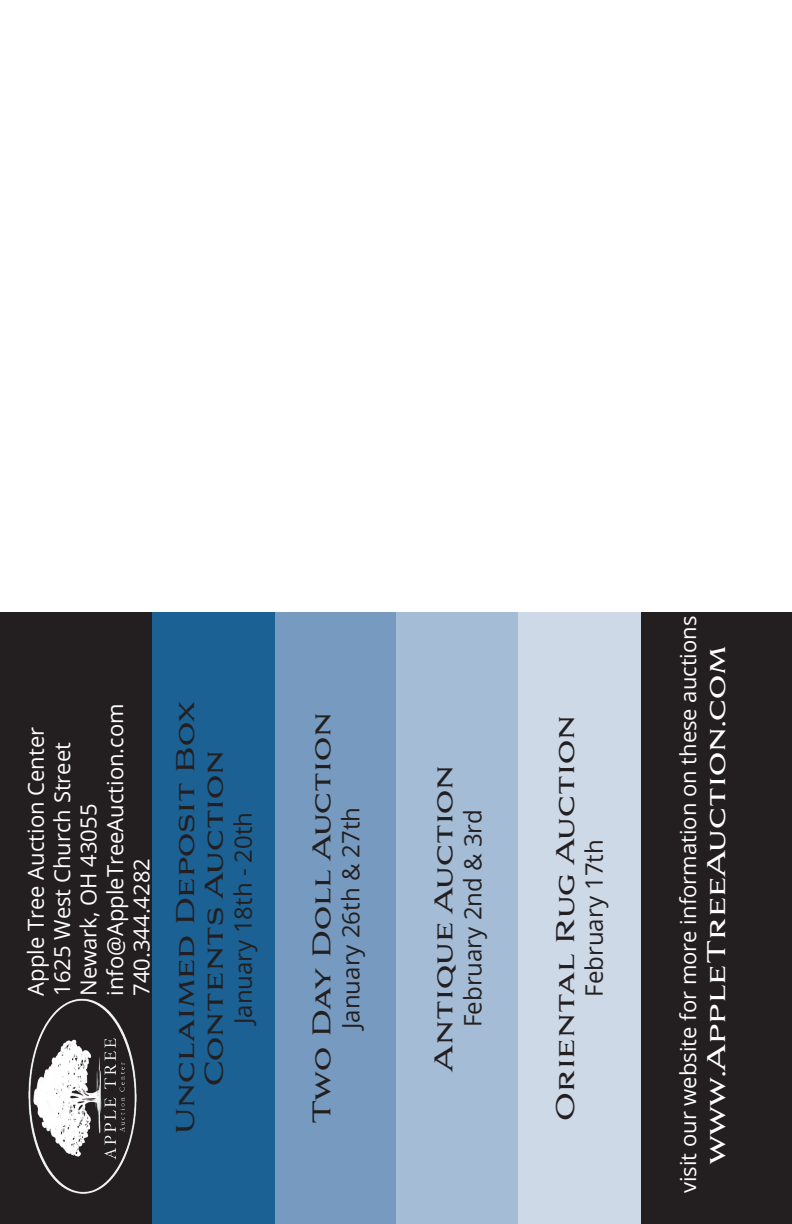
<style>
.page{position:relative;width:792px;height:1224px;background:#fff}
.page>*{position:absolute;margin:0;border:0;box-sizing:border-box;transform-origin:0 0}
.t1{font:24px/28.8px "Aviano Serif";color:#231f20;text-align:center}
.t2{font:24px "Open Sans";color:#231f20}
.t3{font:24px "Aviano Serif";color:#fff}
.t4{font:22px "Open Sans";color:#fff}
.s1{font-family:"Open Sans"}
</style>
<div class="page">
<div style="left:0;top:612px;width:792px;height:612px;background:#231f20"></div>
<div style="left:275px;top:612px;width:122px;height:612px;background:#779bc0"></div>
<div style="left:397px;top:612px;width:122px;height:612px;background:#a4bcd6"></div>
<div style="left:519px;top:612px;width:122px;height:612px;background:#ced9e7"></div>
<img style="left:28px;top:998px;width:109px;height:196px">
<div style="left:153px;top:612px;width:122px;height:612px;background:#1b6194"></div>
<p class="t4" style="left:21px;top:996px;width:270px;rotate:-90deg">Apple Tree Auction Center</p>
<p class="t4" style="left:47px;top:996px;width:255px;rotate:-90deg">1625 West Church Street</p>
<p class="t4" style="left:100px;top:996px;width:294px;rotate:-90deg">info@AppleTreeAuction.com</p>
<p class="t4" style="left:74px;top:996px;width:193px;rotate:-90deg">Newark, OH 43055</p>
<p class="t4" style="left:126px;top:996px;width:139px;rotate:-90deg">740.344.4282</p>
<p class="t1" style="left:172px;top:1134px;width:433px;rotate:-90deg">Unclaimed Deposit Box<br>Contents Auction</p>
<p class="t2" style="left:227px;top:1024px;width:214px;rotate:-90deg">January 18th - 20th</p>
<p class="t1" style="left:308px;top:1124px;width:414px;rotate:-90deg">Two Day Doll Auction</p>
<p class="t2" style="left:334px;top:1029px;width:224px;rotate:-90deg">January 26th &amp; 27th</p>
<p class="t1" style="left:430px;top:1072px;width:309px;rotate:-90deg">Antique Auction</p>
<p class="t2" style="left:456px;top:1027px;width:219px;rotate:-90deg">February 2nd &amp; 3rd</p>
<p class="t1" style="left:552px;top:1121px;width:407px;rotate:-90deg">Oriental Rug Auction<br><span class="s1">February 17th</span></p>
<p class="t4" style="left:673px;top:1193px;width:579px;rotate:-90deg">visit our website for more information on these auctions</p>
<p class="t3" style="left:701px;top:1164px;width:520px;rotate:-90deg">www.AppleTreeAuction.com</p>
</div>
